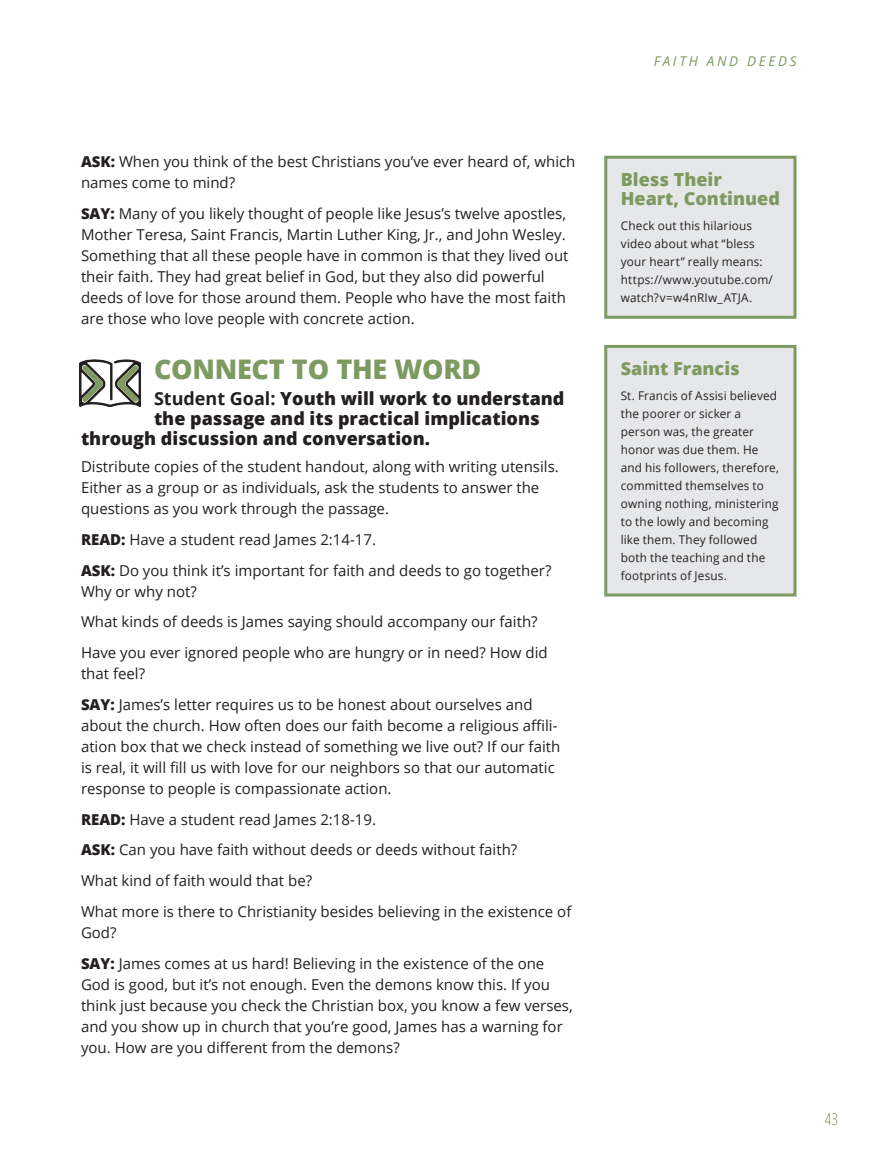
<style>
.page{position:relative;width:891px;height:1175px;background:#fff}
.page>*{position:absolute;margin:0;border:0;box-sizing:border-box;transform-origin:0 0}
.Subhead_Level1{font:800 27px "Open Sans";letter-spacing:-.01em;color:#7d9a61}
.Subhead_Level2{font:800 18px "Open Sans";color:#231f20}
.Subhead_L2_color{font:800 18px/19.5px "Open Sans";color:#7d9a61}
.t1{font:300 condensed 16.5px "Open Sans";color:#7d9a61}
.BodyText{font:15px/21px "Open Sans";color:#231f20}
.t2{font:italic 13.5px "Open Sans";letter-spacing:.2em;color:#7d9a61}
.Sidebar{font:12px/18px "Open Sans";letter-spacing:.015em;color:#231f20}
.s1{font-weight:800}
.s2{font-weight:700}
</style>
<div class="page">
<img style="left:79px;top:360px;width:62px;height:46px">
<svg style="left:82px;top:365px;width:21px;height:37px"></svg>
<svg style="left:117px;top:365px;width:21px;height:37px"></svg>
<div style="left:606px;top:157px;width:189px;height:160px;background:#e6e7e9"></div>
<div style="left:604px;top:156px;width:192px;height:163px;border:3px solid #7d9a61"></div>
<div style="left:606px;top:346px;width:189px;height:249px;background:#e6e7e9"></div>
<div style="left:604px;top:345px;width:192px;height:251px;border:3px solid #7d9a61"></div>
<p class="BodyText" style="left:81px;top:150px;width:496px"><span class="s1">ASK:</span> When you think of the best Christians you’ve ever heard of, which names come to mind?</p>
<p class="BodyText" style="left:81px;top:202px;width:489px"><span class="s1">SAY:</span> Many of you likely thought of people like Jesus’s twelve apostles, Mother Teresa, Saint Francis, Martin Luther King, Jr., and John Wesley.<br>Something that all these people have in common is that they lived out their faith. They had great belief in God, but they also did powerful deeds of love for those around them. People who have the most faith are those who love people with concrete action.</p>
<p class="Subhead_Level1" style="left:154px;top:349px;width:329px">CONNECT TO THE WORD</p>
<p class="Subhead_Level2" style="left:154px;top:385px;width:412px"><span class="s2">Student Goal:</span> Youth will work to understand</p>
<p class="Subhead_Level2" style="left:154px;top:405px;width:387px">the passage and its practical implications</p>
<p class="Subhead_Level2" style="left:81px;top:424px;width:350px">through discussion and conversation.</p>
<p class="BodyText" style="left:81px;top:456px;width:479px">Distribute copies of the student handout, along with writing utensils.<br>Either as a group or as individuals, ask the students to answer the questions as you work through the passage.</p>
<p class="BodyText" style="left:81px;top:528px;width:297px"><span class="s1">READ:</span> Have a student read James 2:14-17.</p>
<p class="BodyText" style="left:81px;top:559px;width:472px"><span class="s1">ASK:</span> Do you think it’s important for faith and deeds to go together?<br>Why or why not?</p>
<p class="BodyText" style="left:81px;top:611px;width:458px">What kinds of deeds is James saying should accompany our faith?</p>
<p class="BodyText" style="left:81px;top:642px;width:468px">Have you ever ignored people who are hungry or in need? How did that feel?</p>
<p class="BodyText" style="left:81px;top:693px;width:481px"><span class="s1">SAY:</span> James’s letter requires us to be honest about ourselves and about the church. How often does our faith become a religious affili&shy;ation box that we check instead of something we live out? If our faith is real, it will fill us with love for our neighbors so that our automatic response to people is compassionate action.</p>
<p class="BodyText" style="left:81px;top:808px;width:297px"><span class="s1">READ:</span> Have a student read James 2:18-19.</p>
<p class="BodyText" style="left:81px;top:839px;width:438px"><span class="s1">ASK:</span> Can you have faith without deeds or deeds without faith?</p>
<p class="BodyText" style="left:81px;top:869px;width:233px">What kind of faith would that be?</p>
<p class="BodyText" style="left:81px;top:900px;width:492px">What more is there to Christianity besides believing in the existence of<br>God?</p>
<p class="BodyText" style="left:81px;top:952px;width:493px"><span class="s1">SAY:</span> James comes at us hard! Believing in the existence of the one God is good, but it’s not enough. Even the demons know this. If you think just because you check the Christian box, you know a few verses, and you show up in church that you’re good, James has a warning for you. How are you different from the demons?</p>
<p class="t2" style="left:654px;top:52px;width:144px">FAITH AND DEEDS</p>
<p class="Subhead_L2_color" style="left:621px;top:169px;width:161px">Bless Their<br>Heart, Continued</p>
<p class="Sidebar" style="left:621px;top:216px;width:154px">Check out this hilarious video about what “bless your heart” really means: https://www.youtube.com/ watch?v=w4nRIw_ATJA.</p>
<p class="Subhead_L2_color" style="left:621px;top:358px;width:121px">Saint Francis</p>
<p class="Sidebar" style="left:621px;top:386px;width:160px">St. Francis of Assisi believed the poorer or sicker a person was, the greater honor was due them. He and his followers, therefore, committed themselves to owning nothing, ministering to the lowly and becoming like them. They followed both the teaching and the footprints of Jesus.</p>
<p class="t1" style="left:825px;top:1108px;width:15px">43</p>
</div>
